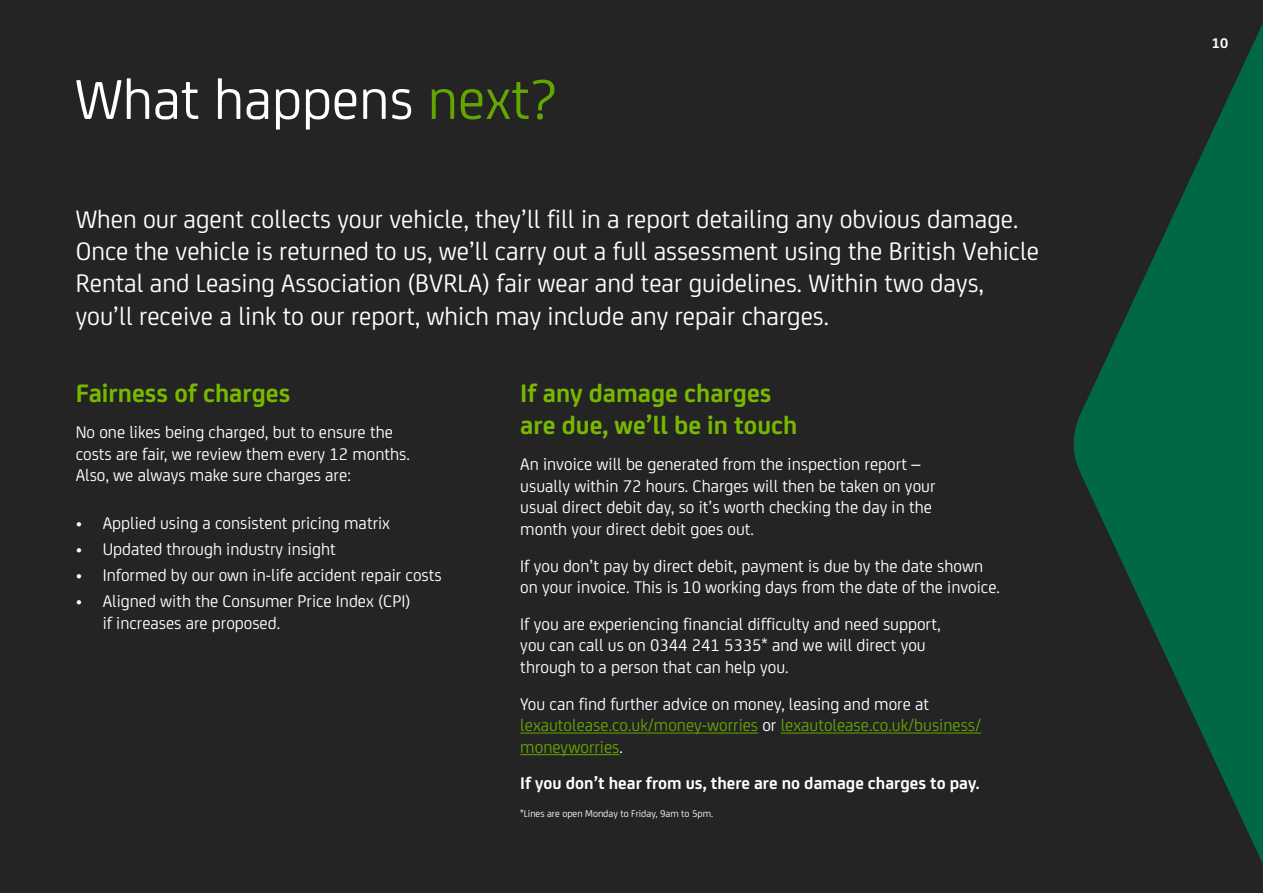
<style>
.page{position:relative;width:1263px;height:893px;background:#242424}
.page>*{position:absolute;margin:0;border:0;box-sizing:border-box;transform-origin:0 0}
.t1{font:60px "Lex Joey";color:#fff}
.t2{font:27px/32.4px "Lex Joey";color:#fff}
.t3{font:700 27px/32.4px "Lex Joey";color:#78b800}
.t4{font:18px/21.6px "Lex Joey";color:#fff}
.t5{font:18px/21.6px "Lex Joey";color:#63a600}
.t6{font:700 18px "Lex Joey";color:#fff}
.t7{font:700 15px "Lex Joey";color:#fff}
.t8{font:10.5px "Lex Joey";color:#fff}
.s1{color:#63a600}
.s2{color:#fff}
</style>
<div class="page">
<hr style="left:520px;top:733px;width:238px;height:1px;background:#63a600">
<hr style="left:781px;top:733px;width:200px;height:1px;background:#63a600">
<hr style="left:520px;top:754px;width:99px;height:1px;background:#63a600">
<svg style="left:1073px;top:23px;width:190px;height:841px;fill:#006747"></svg>
<h1 class="t1" style="left:75px;top:56px;width:483px">What happens <span class="s1">next?</span></h1>
<p class="t2" style="left:76px;top:201px;width:965px">When our agent collects your vehicle, they’ll fill in a report detailing any obvious damage.<br>Once the vehicle is returned to us, we’ll carry out a full assessment using the British Vehicle Rental and Leasing Association (BVRLA) fair wear and tear guidelines. Within two days, you’ll receive a link to our report, which may include any repair charges.</p>
<h2 class="t3" style="left:76px;top:375px;width:216px">Fairness of charges</h2>
<p class="t4" style="left:76px;top:420px;width:336px">No one likes being charged, but to ensure the costs are fair, we review them every 12 months.<br>Also, we always make sure charges are:</p>
<p class="t4" style="left:76px;top:511px;width:316px">• Applied using a consistent pricing matrix</p>
<p class="t4" style="left:76px;top:537px;width:262px">• Updated through industry insight</p>
<p class="t4" style="left:76px;top:563px;width:367px">• Informed by our own in-life accident repair costs</p>
<p class="t4" style="left:103px;top:589px;width:309px;text-indent:-27px">• Aligned with the Consumer Price Index (CPI) if increases are proposed.</p>
<h2 class="t3" style="left:520px;top:375px;width:279px">If any damage charges are due, we’ll be in touch</h2>
<p class="t4" style="left:520px;top:452px;width:417px">An invoice will be generated from the inspection report – usually within 72 hours. Charges will then be taken on your usual direct debit day, so it’s worth checking the day in the month your direct debit goes out.</p>
<p class="t4" style="left:520px;top:554px;width:481px">If you don’t pay by direct debit, payment is due by the date shown on your invoice. This is 10 working days from the date of the invoice.</p>
<p class="t4" style="left:520px;top:612px;width:422px">If you are experiencing financial difficulty and need support, you can call us on 0344 241 5335* and we will direct you through to a person that can help you.</p>
<p class="t5" style="left:520px;top:692px;width:462px"><span class="s2">You can find further advice on money, leasing and more at </span>lexautolease.co.uk/money-worries <span class="s2">or</span> lexautolease.co.uk/business/ moneyworries<span class="s2">.</span></p>
<p class="t6" style="left:520px;top:770px;width:461px">If you don’t hear from us, there are no damage charges to pay.</p>
<p class="t8" style="left:520px;top:806px;width:194px">*Lines are open Monday to Friday, 9am to 5pm.</p>
<p class="t7" style="left:1212px;top:32px;width:18px">10</p>
</div>
